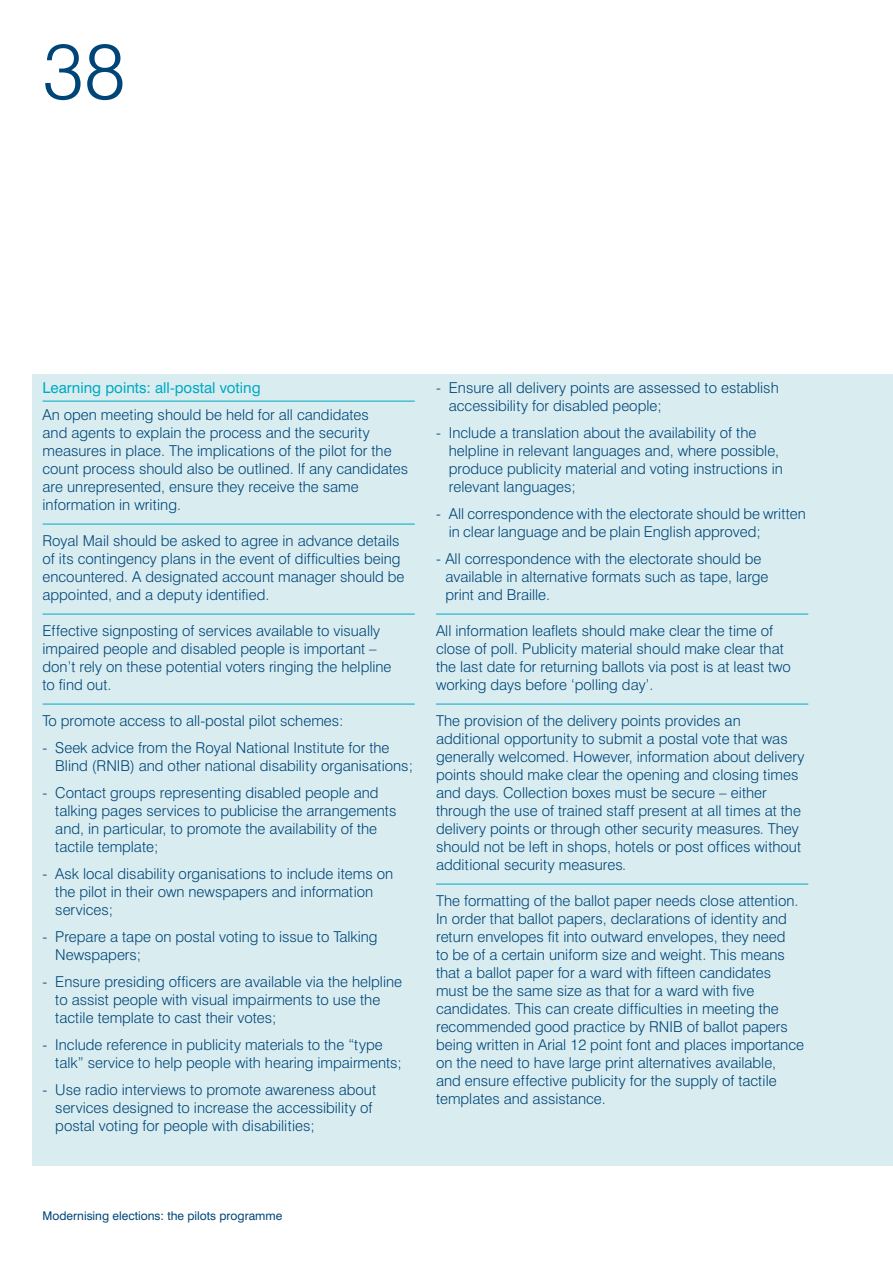
<style>
.page{position:relative;width:893px;height:1263px;background:#fff}
.page>*{position:absolute;margin:0;border:0;box-sizing:border-box;transform-origin:0 0}
.t1{font:300 78px "Swiss 721 BT";color:#004577}
.t2{font:300 15px/18px "Swiss 721 BT";color:#004577}
.t3{font:15px "Swiss 721 BT";color:#00a9c2}
.t4{font:12px "Swiss 721 BT";color:#004577}
</style>
<div class="page">
<div style="left:32px;top:374px;width:860px;height:792px;background:#d9edf1"></div>
<hr style="left:436px;top:614px;width:372px;height:1px;background:#00a9c2">
<hr style="left:436px;top:704px;width:372px;height:1px;background:#00a9c2">
<hr style="left:436px;top:884px;width:372px;height:1px;background:#00a9c2">
<hr style="left:43px;top:401px;width:372px;height:1px;background:#00a9c2">
<hr style="left:43px;top:524px;width:372px;height:1px;background:#00a9c2">
<hr style="left:43px;top:614px;width:372px;height:1px;background:#00a9c2">
<hr style="left:43px;top:704px;width:372px;height:1px;background:#00a9c2">
<h1 class="t1" style="left:43px;top:43px;width:85px">38</h1>
<p class="t3" style="left:43px;top:383px;width:219px">Learning points: all-postal voting</p>
<p class="t2" style="left:43px;top:407px;width:367px">An open meeting should be held for all candidates<br>and agents to explain the process and the security measures in place. The implications of the pilot for the count process should also be outlined. If any candidates are unrepresented, ensure they receive the same information in writing.</p>
<p class="t2" style="left:43px;top:533px;width:363px">Royal Mail should be asked to agree in advance details of its contingency plans in the event of difficulties being encountered. A designated account manager should be appointed, and a deputy identified.</p>
<p class="t2" style="left:43px;top:623px;width:350px">Effective signposting of services available to visually impaired people and disabled people is important – don’t rely on these potential voters ringing the helpline to find out.</p>
<p class="t2" style="left:43px;top:713px;width:302px">To promote access to all-postal pilot schemes:</p>
<p class="t2" style="left:55px;top:740px;width:359px;text-indent:-13px">- Seek advice from the Royal National Institute for the<br>Blind (RNIB) and other national disability organisations;</p>
<p class="t2" style="left:55px;top:785px;width:342px;text-indent:-13px">- Contact groups representing disabled people and talking pages services to publicise the arrangements and, in particular, to promote the availability of the tactile template;</p>
<p class="t2" style="left:55px;top:866px;width:339px;text-indent:-13px">- Ask local disability organisations to include items on the pilot in their own newspapers and information services;</p>
<p class="t2" style="left:55px;top:929px;width:324px;text-indent:-13px">- Prepare a tape on postal voting to issue to Talking<br>Newspapers;</p>
<p class="t2" style="left:55px;top:974px;width:348px;text-indent:-13px">- Ensure presiding officers are available via the helpline to assist people with visual impairments to use the tactile template to cast their votes;</p>
<p class="t2" style="left:55px;top:1037px;width:348px;text-indent:-13px">- Include reference in publicity materials to the “type talk” service to help people with hearing impairments;</p>
<p class="t2" style="left:55px;top:1082px;width:322px;text-indent:-13px">- Use radio interviews to promote awareness about services designed to increase the accessibility of postal voting for people with disabilities;</p>
<p class="t2" style="left:449px;top:380px;width:331px;text-indent:-13px">- Ensure all delivery points are assessed to establish accessibility for disabled people;</p>
<p class="t2" style="left:449px;top:425px;width:335px;text-indent:-13px">- Include a translation about the availability of the helpline in relevant languages and, where possible, produce publicity material and voting instructions in relevant languages;</p>
<p class="t2" style="left:449px;top:506px;width:358px;text-indent:-13px">- All correspondence with the electorate should be written in clear language and be plain English approved;</p>
<p class="t2" style="left:445px;top:551px;width:325px;text-indent:-9px">- All correspondence with the electorate should be available in alternative formats such as tape, large print and Braille.</p>
<p class="t2" style="left:436px;top:623px;width:356px">All information leaflets should make clear the time of close of poll. Publicity material should make clear that the last date for returning ballots via post is at least two working days before ‘polling day’.</p>
<p class="t2" style="left:436px;top:713px;width:370px">The provision of the delivery points provides an additional opportunity to submit a postal vote that was generally welcomed. However, information about delivery points should make clear the opening and closing times and days. Collection boxes must be secure – either through the use of trained staff present at all times at the delivery points or through other security measures. They should not be left in shops, hotels or post offices without additional security measures.</p>
<p class="t2" style="left:436px;top:893px;width:369px">The formatting of the ballot paper needs close attention.<br>In order that ballot papers, declarations of identity and return envelopes fit into outward envelopes, they need<br>to be of a certain uniform size and weight. This means that a ballot paper for a ward with fifteen candidates must be the same size as that for a ward with five candidates. This can create difficulties in meeting the recommended good practice by RNIB of ballot papers being written in Arial 12 point font and places importance on the need to have large print alternatives available, and ensure effective publicity for the supply of tactile templates and assistance.</p>
<p class="t4" style="left:43px;top:1212px;width:241px">Modernising elections: the pilots programme</p>
</div>
